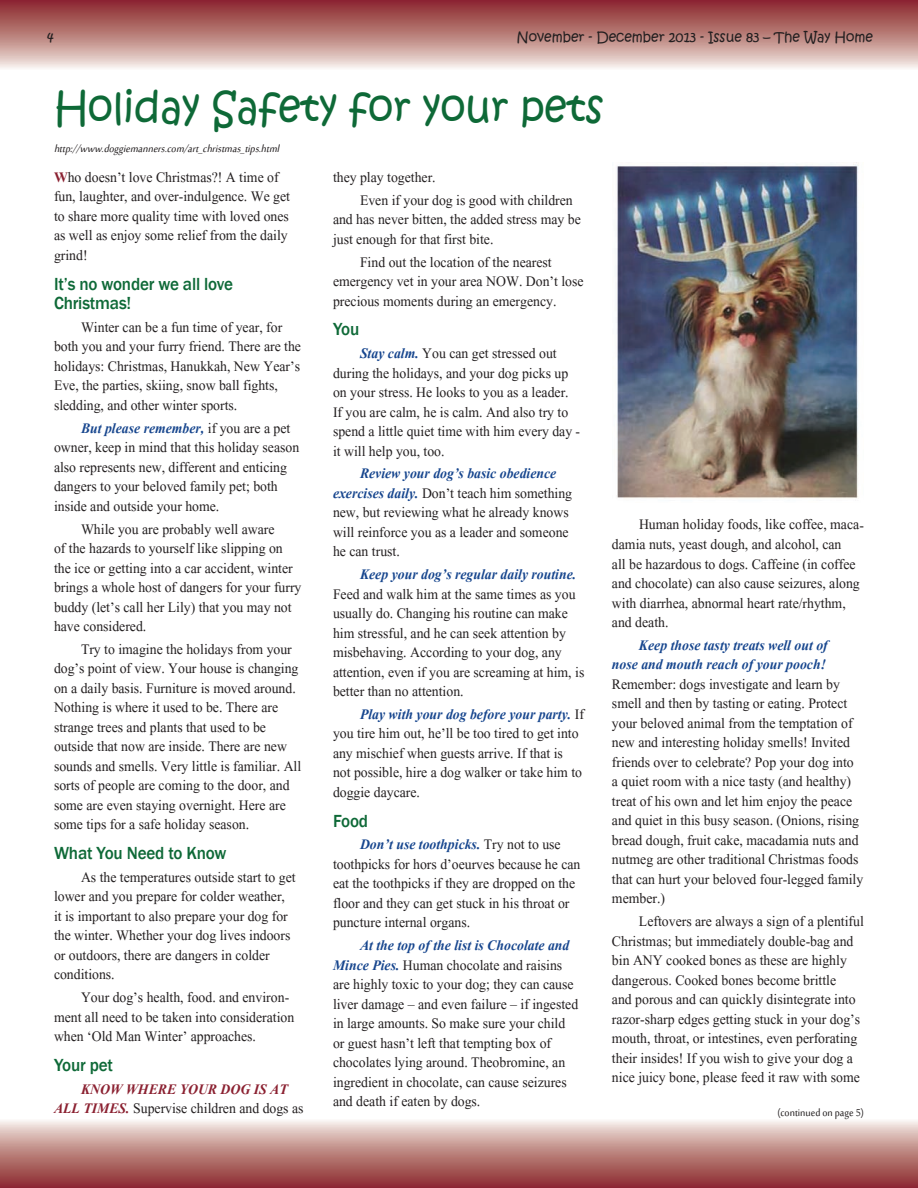
<style>
.page{position:relative;width:918px;height:1188px;background:#fff}
.page>*{position:absolute;margin:0;border:0;box-sizing:border-box;transform-origin:0 0}
.t1{font:42px "Kristen ITC";color:#0e6937;scale:.95 1}
.t2{font:18px/19.5px "Aparajita";color:#231f20;scale:.95 1}
.t3{font:italic 700 18px/19.5px "Aparajita";color:#17468e;text-align:right;scale:.95 1}
.t4{font:500 18px/19.5px "Franklin Gothic";letter-spacing:-.01em;color:#0e6937;scale:.95 1}
.t5{font:italic 700 18px/19.5px "Aparajita";color:#8b2131;scale:.95 1}
.t6{font:italic 13.5px "Sakkal Majalla";color:#231f20;scale:.95 1}
.t7{font:13.5px "Kristen ITC";color:#231f20}
.t8{font:13.5px "Sakkal Majalla";color:#231f20;scale:.95 1}
.s1{font-weight:700;color:#8b2131}
.s2{font-weight:700;font-style:italic;color:#17468e}
.s3{font-weight:400;font-style:normal;color:#231f20}
</style>
<div class="page">
<svg style="left:0;top:1121px;width:918px;height:67px;background:#bc8381"></svg>
<svg style="left:0;top:0;width:918px;height:68px;background:#bb817f"></svg>
<img style="left:616px;top:162px;width:243px;height:337px">
<p class="t7" style="left:47px;top:28px;width:8px">4</p>
<p class="t7" style="left:517px;top:28px;width:358px">November - December 2013 - Issue 83 – The Way Home</p>
<h1 class="t1" style="left:54px;top:80px;width:580px">Holiday Safety for your pets</h1>
<p class="t6" style="left:54px;top:141px;width:242px">http://www.doggiemanners.com/art_christmas_tips.html</p>
<p class="t2" style="left:54px;top:169px;width:250px"><span class="s1">W</span>ho doesn’t love Christmas?! A time of fun, laughter, and over-indulgence. We get to share more quality time with loved ones as well as enjoy some relief from the daily grind!</p>
<p class="t4" style="left:54px;top:274px;width:190px">It’s no wonder we all love<br>Christmas!</p>
<p class="t2" style="left:54px;top:319px;width:262px;text-indent:27px">Winter can be a fun time of year, for both you and your furry friend. There are the holidays: Christmas, Hanukkah, New Year’s Eve, the parties, skiing, snow ball fights, sledding, and other winter sports.</p>
<p class="t2" style="left:54px;top:420px;width:260px;text-indent:27px"><span class="s2">But please remember,</span> if you are a pet owner, keep in mind that this holiday season also represents new, different and enticing dangers to your beloved family pet; both inside and outside your home.</p>
<p class="t2" style="left:54px;top:521px;width:262px;text-indent:27px">While you are probably well aware<br>of the hazards to yourself like slipping on the ice or getting into a car accident, winter brings a whole host of dangers for your furry buddy (let’s call her Lily) that you may not have considered.</p>
<p class="t2" style="left:54px;top:641px;width:262px;text-indent:27px">Try to imagine the holidays from your dog’s point of view. Your house is changing on a daily basis. Furniture is moved around.<br>Nothing is where it used to be. There are strange trees and plants that used to be outside that now are inside. There are new sounds and smells. Very little is familiar. All sorts of people are coming to the door, and some are even staying overnight. Here are some tips for a safe holiday season.</p>
<p class="t4" style="left:54px;top:843px;width:183px">What You Need to Know</p>
<p class="t2" style="left:54px;top:869px;width:256px;text-indent:27px">As the temperatures outside start to get lower and you prepare for colder weather, it is important to also prepare your dog for the winter. Whether your dog lives indoors or outdoors, there are dangers in colder conditions.</p>
<p class="t2" style="left:54px;top:989px;width:254px;text-indent:27px">Your dog’s health, food. and environ&shy;ment all need to be taken into consideration when ‘Old Man Winter’ approaches.</p>
<p class="t4" style="left:54px;top:1055px;width:64px">Your pet</p>
<p class="t5" style="left:54px;top:1081px;width:264px;text-indent:27px">KNOW WHERE YOUR DOG IS AT<br>ALL TIMES. <span class="s3">Supervise children and dogs as</span></p>
<p class="t2" style="left:360px;top:168px;width:226px;line-height:22.8px;text-indent:-27px">they play together.<br>Even if your dog is good with children</p>
<p class="t2" style="left:333px;top:211px;width:262px">and has never bitten, the added stress may be just enough for that first bite.</p>
<p class="t2" style="left:333px;top:254px;width:265px;text-indent:27px">Find out the location of the nearest emergency vet in your area NOW. Don’t lose precious moments during an emergency.</p>
<p class="t4" style="left:333px;top:320px;width:29px">You</p>
<p class="t2" style="left:333px;top:345px;width:262px;text-indent:27px"><span class="s2">Stay calm.</span> You can get stressed out during the holidays, and your dog picks up on your stress. He looks to you as a leader.<br>If you are calm, he is calm. And also try to spend a little quiet time with him every day - it will help you, too.</p>
<p class="t2" style="left:333px;top:466px;width:253px;text-indent:27px"><span class="s2">Review your dog’s basic obedience exercises daily.</span> Don’t teach him something new, but reviewing what he already knows will reinforce you as a leader and someone he can trust.</p>
<p class="t3" style="left:360px;top:566px;width:229px">Keep your dog’s regular daily routine.</p>
<p class="t2" style="left:333px;top:586px;width:266px">Feed and walk him at the same times as you usually do. Changing his routine can make him stressful, and he can seek attention by misbehaving. According to your dog, any attention, even if you are screaming at him, is better than no attention.</p>
<p class="t2" style="left:333px;top:706px;width:266px;text-indent:27px"><span class="s2">Play with your dog before your party.</span> If you tire him out, he’ll be too tired to get into any mischief when guests arrive. If that is not possible, hire a dog walker or take him to doggie daycare.</p>
<p class="t4" style="left:333px;top:811px;width:38px">Food</p>
<p class="t2" style="left:333px;top:837px;width:262px;text-indent:27px"><span class="s2">Don’t use toothpicks.</span> Try not to use toothpicks for hors d’oeurves because he can eat the toothpicks if they are dropped on the floor and they can get stuck in his throat or puncture internal organs.</p>
<p class="t2" style="left:333px;top:938px;width:260px;text-indent:27px"><span class="s2">At the top of the list is Chocolate and Mince Pies.</span> Human chocolate and raisins are highly toxic to your dog; they can cause liver damage – and even failure – if ingested in large amounts. So make sure your child or guest hasn’t left that tempting box of chocolates lying around. Theobromine, an ingredient in chocolate, can cause seizures and death if eaten by dogs.</p>
<p class="t2" style="left:612px;top:517px;width:267px;text-indent:27px">Human holiday foods, like coffee, maca&shy;damia nuts, yeast dough, and alcohol, can<br>all be hazardous to dogs. Caffeine (in coffee and chocolate) can also cause seizures, along with diarrhea, abnormal heart rate/rhythm, and death.</p>
<p class="t3" style="left:612px;top:637px;width:229px">Keep those tasty treats well out of nose and mouth reach of your pooch!</p>
<p class="t2" style="left:612px;top:676px;width:266px">Remember: dogs investigate and learn by smell and then by tasting or eating. Protect your beloved animal from the temptation of new and interesting holiday smells! Invited friends over to celebrate? Pop your dog into a quiet room with a nice tasty (and healthy) treat of his own and let him enjoy the peace and quiet in this busy season. (Onions, rising bread dough, fruit cake, macadamia nuts and nutmeg are other traditional Christmas foods that can hurt your beloved four-legged family member.)</p>
<p class="t2" style="left:612px;top:913px;width:267px;text-indent:27px">Leftovers are always a sign of a plentiful Christmas; but immediately double-bag and bin ANY cooked bones as these are highly dangerous. Cooked bones become brittle<br>and porous and can quickly disintegrate into razor-sharp edges getting stuck in your dog’s mouth, throat, or intestines, even perforating their insides! If you wish to give your dog a nice juicy bone, please feed it raw with some</p>
<p class="t8" style="left:777px;top:1105px;width:93px">(continued on page 5)</p>
</div>
